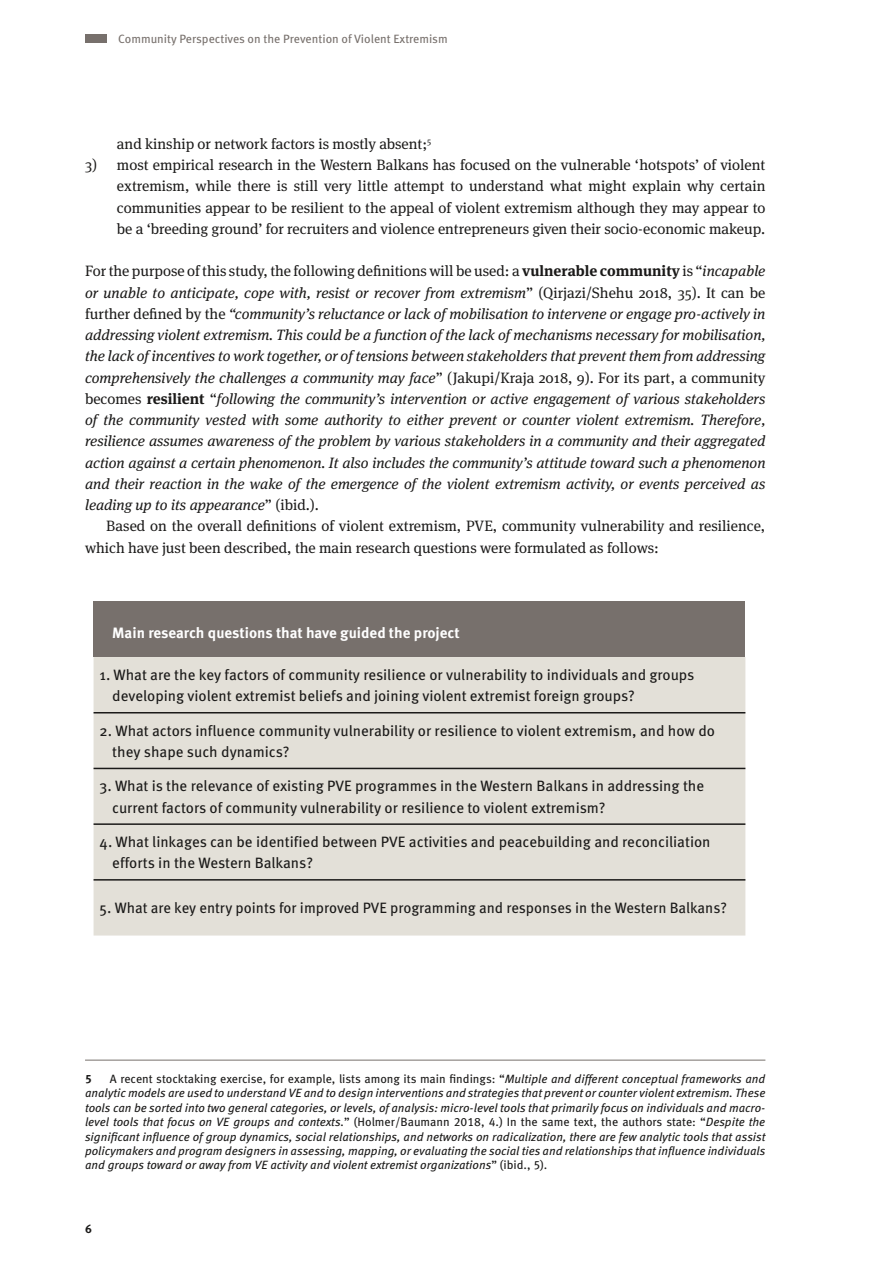
<style>
.page{position:relative;width:893px;height:1263px;background:#fff}
.page>*{position:absolute;margin:0;border:0;box-sizing:border-box;transform-origin:0 0}
.t1{font:italic 15px/21.3px "Meta Serif Pro";color:#1b1a19;text-align:justify}
.t2{font:15px/21.3px "Meta Pro";color:#1b1a19}
.t3{font:15px/21.3px "Meta Serif Pro";color:#1b1a19;text-align:justify}
.t4{font:700 15px "Meta Pro";color:#fff}
.t5{font:italic 12px/14.4px "Meta Pro";color:#1b1a19;text-align:justify}
.t6{font:12px "Meta Pro";color:#77706c}
.t7{font:700 12px "Meta Pro";color:#1b1a19}
.s1{font-style:normal}
.s2{font-weight:700;font-style:normal}
</style>
<div class="page">
<div style="left:85px;top:34px;width:21px;height:9px;background:#77706c"></div>
<div style="left:94px;top:601px;width:651px;height:56px;background:#77706c"></div>
<div style="left:94px;top:657px;width:651px;height:278px;background:#e3e0d8"></div>
<hr style="left:94px;top:712px;width:651px;height:1px;background:#1b1a19">
<hr style="left:94px;top:768px;width:651px;height:1px;background:#1b1a19">
<hr style="left:94px;top:823px;width:651px;height:2px;background:#1b1a19">
<hr style="left:94px;top:879px;width:651px;height:1px;background:#1b1a19">
<hr style="left:85px;top:1060px;width:680px;height:1px;background:#77706c">
<p class="t6" style="left:118px;top:29px;width:331px">Community Perspectives on the Prevention of Violent Extremism</p>
<p class="t3" style="left:117px;top:132px;width:316px">and kinship or network factors is mostly absent;<sup>5</sup></p>
<p class="t3" style="left:117px;top:153px;width:650px;text-indent:-32px">3) most empirical research in the Western Balkans has focused on the vulnerable ‘hotspots’ of violent extremism, while there is still very little attempt to understand what might explain why certain communities appear to be resilient to the appeal of violent extremism although they may appear to be a ‘breeding ground’ for recruiters and violence entrepreneurs given their socio-economic makeup.</p>
<p class="t1" style="left:85px;top:260px;width:682px"><span class="s1">For the purpose of this study, the following definitions will be used: a</span> <span class="s2">vulnerable community</span> <span class="s1">is “</span>incapable or unable to anticipate, cope with, resist or recover from extremism<span class="s1">” (Qirjazi/Shehu 2018, 35). It can be further defined by the</span> “community’s reluctance or lack of mobilisation to intervene or engage pro-actively in addressing violent extremism. This could be a function of the lack of mechanisms necessary for mobilisation, the lack of incentives to work together, or of tensions between stakeholders that prevent them from addressing comprehensively the challenges a community may face<span class="s1">” (Jakupi/Kraja 2018, 9). For its part, a community becomes</span> <span class="s2">resilient</span> <span class="s1">“</span>following the community’s intervention or active engagement of various stakeholders of the community vested with some authority to either prevent or counter violent extremism. Therefore, resilience assumes awareness of the problem by various stakeholders in a community and their aggregated action against a certain phenomenon. It also includes the community’s attitude toward such a phenomenon and their reaction in the wake of the emergence of the violent extremism activity, or events perceived as leading up to its appearance<span class="s1">” (ibid.).</span></p>
<p class="t3" style="left:85px;top:515px;width:682px;text-indent:21px">Based on the overall definitions of violent extremism, PVE, community vulnerability and resilience, which have just been described, the main research questions were formulated as follows:</p>
<p class="t4" style="left:112px;top:621px;width:349px">Main research questions that have guided the project</p>
<p class="t2" style="left:112px;top:663px;width:584px;text-indent:-13px">1. What are the key factors of community resilience or vulnerability to individuals and groups developing violent extremist beliefs and joining violent extremist foreign groups?</p>
<p class="t2" style="left:112px;top:719px;width:604px;text-indent:-13px">2. What actors influence community vulnerability or resilience to violent extremism, and how do they shape such dynamics?</p>
<p class="t2" style="left:112px;top:774px;width:593px;text-indent:-13px">3. What is the relevance of existing PVE programmes in the Western Balkans in addressing the current factors of community vulnerability or resilience to violent extremism?</p>
<p class="t2" style="left:112px;top:830px;width:600px;text-indent:-13px">4. What linkages can be identified between PVE activities and peacebuilding and reconciliation efforts in the Western Balkans?</p>
<p class="t2" style="left:100px;top:896px;width:629px">5. What are key entry points for improved PVE programming and responses in the Western Balkans?</p>
<p class="t5" style="left:85px;top:1071px;width:682px;text-indent:25px"><span class="s1">A recent stocktaking exercise, for example, lists among its main findings: “</span>Multiple and different conceptual frameworks and analytic models are used to understand VE and to design interventions and strategies that prevent or counter violent extremism. These tools can be sorted into two general categories, or levels, of analysis: micro-level tools that primarily focus on individuals and macro&shy;level tools that focus on VE groups and contexts.<span class="s1">” (Holmer/Baumann 2018, 4.) In the same text, the authors state: “</span>Despite the significant influence of group dynamics, social relationships, and networks on radicalization, there are few analytic tools that assist policymakers and program designers in assessing, mapping, or evaluating the social ties and relationships that influence individuals and groups toward or away from VE activity and violent extremist organizations<span class="s1">” (ibid., 5).</span></p>
<p class="t7" style="left:85px;top:1069px;width:8px">5</p>
<p class="t7" style="left:85px;top:1220px;width:8px">6</p>
</div>
